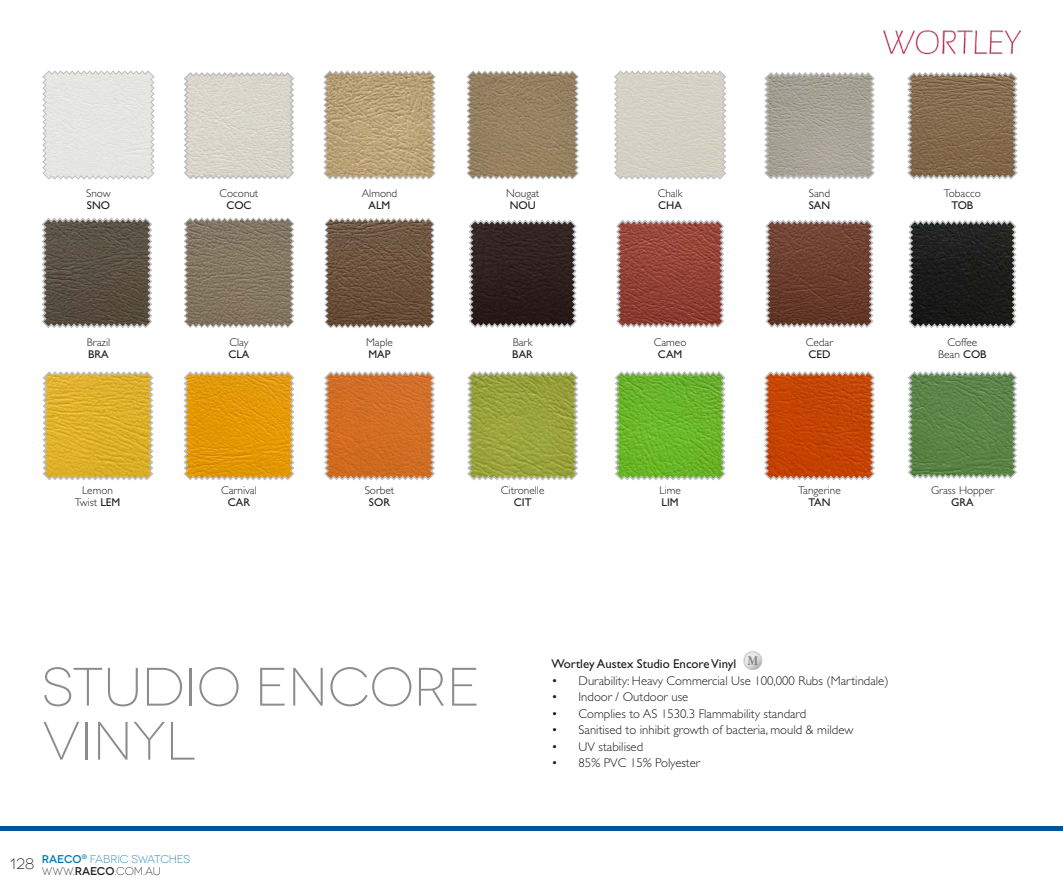
<style>
.page{position:relative;width:1063px;height:893px;background:#fff}
.page>*{position:absolute;margin:0;border:0;box-sizing:border-box;transform-origin:0 0}
.t1{font:300 54px/54px "Novecentowide";letter-spacing:-.01em;color:#8a8c8e}
.t2{font:700 condensed 13.5px "Minion Pro";color:#808285}
.t3{font:300 12.75px "Gill Sans Std";color:#1c1c1c}
.t4{font:12.75px "Gill Sans Std";color:#1c1c1c}
.t5{font:300 11.25px/12px "Gill Sans Std";color:#1c1c1c;text-align:center}
.t6{font:11.25px "Gill Sans Std";color:#1c1c1c}
.t7{font:300 11.25px/12px "Novecentowide";letter-spacing:-.01em;color:#0073ae;text-align:center}
.s1{font-weight:400}
.s2{font-size:15px;color:#000}
.s3{font-weight:500}
.s4{color:#1c1c1c}
.s5{font-weight:500;color:#1c1c1c}
</style>
<div class="page">
<div style="left:0;top:826px;width:1063px;height:5px;background:#005596"></div>
<img style="left:884px;top:31px;width:136px;height:24px">
<svg style="left:764px;top:371px;width:111px;height:109px;background:#c5561d"></svg>
<svg style="left:615px;top:371px;width:111px;height:109px;background:#76b83e"></svg>
<svg style="left:467px;top:371px;width:111px;height:109px;background:#a0a84e"></svg>
<svg style="left:324px;top:371px;width:111px;height:109px;background:#d17a3a"></svg>
<svg style="left:183px;top:371px;width:112px;height:109px;background:#e1a022"></svg>
<svg style="left:42px;top:371px;width:112px;height:109px;background:#dcb641"></svg>
<svg style="left:616px;top:220px;width:108px;height:108px;background:#9a534a"></svg>
<svg style="left:765px;top:220px;width:109px;height:108px;background:#785144"></svg>
<svg style="left:468px;top:220px;width:109px;height:108px;background:#433736"></svg>
<svg style="left:908px;top:371px;width:109px;height:108px;background:#6a8d58"></svg>
<svg style="left:324px;top:218px;width:111px;height:110px;background:#76604d"></svg>
<svg style="left:184px;top:72px;width:110px;height:108px;background:#d8d5cc"></svg>
<svg style="left:323px;top:70px;width:113px;height:110px;background:#bda883"></svg>
<svg style="left:466px;top:70px;width:113px;height:110px;background:#9d8b6f"></svg>
<svg style="left:614px;top:70px;width:112px;height:110px;background:#d5d2c8"></svg>
<svg style="left:764px;top:72px;width:111px;height:108px;background:#aca99e"></svg>
<svg style="left:907px;top:72px;width:111px;height:108px;background:#8f785f"></svg>
<svg style="left:184px;top:217px;width:110px;height:111px;background:#8b806e"></svg>
<svg style="left:42px;top:218px;width:110px;height:110px;background:#665d52"></svg>
<svg style="left:42px;top:70px;width:113px;height:110px;background:#e4e5e1"></svg>
<svg style="left:908px;top:220px;width:109px;height:108px;background:#353534"></svg>
<svg style="left:743px;top:651px;width:19px;height:19px"></svg>
<p class="t5" style="left:86px;top:188px;width:26px">Snow</p>
<p class="t6" style="left:87px;top:199px;width:25px">SNO</p>
<p class="t5" style="left:220px;top:188px;width:40px">Coconut</p>
<p class="t6" style="left:226px;top:199px;width:27px">COC</p>
<p class="t5" style="left:362px;top:188px;width:37px">Almond</p>
<p class="t6" style="left:369px;top:199px;width:23px">ALM</p>
<p class="t5" style="left:506px;top:188px;width:35px">Nougat</p>
<p class="t6" style="left:510px;top:199px;width:28px">NOU</p>
<p class="t5" style="left:658px;top:188px;width:26px">Chalk</p>
<p class="t6" style="left:658px;top:199px;width:25px">CHA</p>
<p class="t5" style="left:809px;top:188px;width:23px">Sand</p>
<p class="t6" style="left:809px;top:199px;width:23px">SAN</p>
<p class="t5" style="left:944px;top:188px;width:38px">Tobacco</p>
<p class="t6" style="left:952px;top:199px;width:23px">TOB</p>
<p class="t5" style="left:87px;top:336px;width:25px">Brazil</p>
<p class="t6" style="left:88px;top:348px;width:22px">BRA</p>
<p class="t5" style="left:229px;top:336px;width:21px">Clay</p>
<p class="t6" style="left:228px;top:348px;width:22px">CLA</p>
<p class="t5" style="left:366px;top:336px;width:28px">Maple</p>
<p class="t6" style="left:369px;top:348px;width:24px">MAP</p>
<p class="t5" style="left:513px;top:336px;width:21px">Bark</p>
<p class="t6" style="left:512px;top:348px;width:22px">BAR</p>
<p class="t5" style="left:654px;top:336px;width:34px">Cameo</p>
<p class="t6" style="left:658px;top:347px;width:26px">CAM</p>
<p class="t5" style="left:806px;top:336px;width:29px">Cedar</p>
<p class="t6" style="left:808px;top:348px;width:24px">CED</p>
<p class="t5" style="left:938px;top:336px;width:50px">Coffee<br>Bean <span class="s1">COB</span></p>
<p class="t5" style="left:75px;top:484px;width:47px">Lemon<br>Twist <span class="s1">LEM</span></p>
<p class="t5" style="left:221px;top:484px;width:37px">Carnival</p>
<p class="t6" style="left:228px;top:495px;width:24px">CAR</p>
<p class="t5" style="left:365px;top:484px;width:31px">Sorbet</p>
<p class="t6" style="left:369px;top:495px;width:23px">SOR</p>
<p class="t5" style="left:501px;top:484px;width:45px">Citronelle</p>
<p class="t6" style="left:514px;top:495px;width:19px">CIT</p>
<p class="t5" style="left:659px;top:484px;width:23px">Lime</p>
<p class="t6" style="left:662px;top:495px;width:19px">LIM</p>
<p class="t5" style="left:798px;top:484px;width:44px">Tangerine</p>
<p class="t6" style="left:808px;top:495px;width:23px">TAN</p>
<p class="t5" style="left:931px;top:484px;width:64px">Grass Hopper</p>
<p class="t6" style="left:951px;top:496px;width:24px">GRA</p>
<h1 class="t1" style="left:42px;top:660px;width:439px">STUDIO ENCORE<br>VINYL</h1>
<p class="t7" style="left:10px;top:853px;width:182px"><span class="s2">128</span> <span class="s3">RAECO</span><sup>®</sup> FABRIC SWATCHES<br><span class="s4">WWW.</span><span class="s5">RAECO</span><span class="s4">.COM.AU</span></p>
<p class="t2" style="left:747px;top:651px;width:12px">M</p>
<p class="t4" style="left:552px;top:657px;width:186px">Wortley Austex Studio Encore Vinyl</p>
<p class="t3" style="left:552px;top:673px;width:339px">• Durability: Heavy Commercial Use 100,000 Rubs (Martindale)</p>
<p class="t3" style="left:552px;top:690px;width:138px">• Indoor / Outdoor use</p>
<p class="t3" style="left:552px;top:706px;width:256px">• Complies to AS 1530.3 Flammability standard</p>
<p class="t3" style="left:552px;top:723px;width:303px">• Sanitised to inhibit growth of bacteria, mould &amp; mildew</p>
<p class="t3" style="left:552px;top:739px;width:93px">• UV stabilised</p>
<p class="t3" style="left:552px;top:756px;width:150px">• 85% PVC 15% Polyester</p>
</div>
